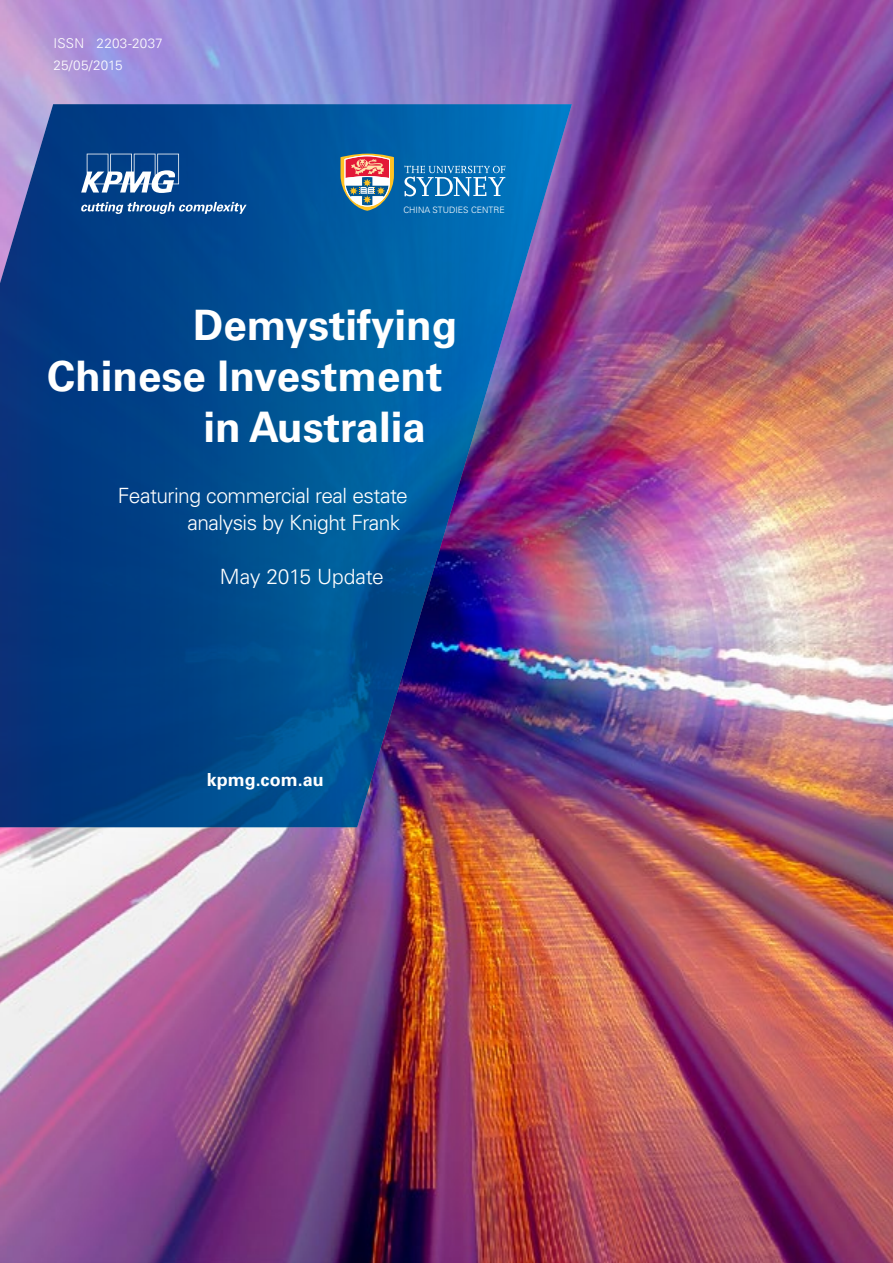
<style>
.page{position:relative;width:893px;height:1263px;background:#fff}
.page>*{position:absolute;margin:0;border:0;box-sizing:border-box;transform-origin:0 0}
.t1{font:700 42px "Univers LT Std";color:#fff}
.t2{font:300 21px/27px "Univers LT Std";letter-spacing:-.025em;color:#fff}
.t3{font:700 18px "Univers LT Std";letter-spacing:.005em;color:#fff}
.t4{font:300 13.5px/22px "Univers LT Std";letter-spacing:.01em;color:#fff}
.t5{font:300 8.85px "Univers LT Std";color:#fff}
</style>
<div class="page">
<img style="left:0;top:0;width:893px;height:1263px">
<img style="left:0;top:104px;width:572px;height:723px">
<svg style="left:81px;top:154px;width:166px;height:60px;background:#3166a1"></svg>
<svg style="left:340px;top:154px;width:54px;height:57px"></svg>
<svg style="left:404px;top:166px;width:101px;height:30px;background:#408fc5"></svg>
<p class="t4" style="left:54px;top:32px;width:111px">ISSN 2203-2037<br>25/05/2015</p>
<p class="t5" style="left:403px;top:205px;width:103px">CHINA STUDIES CENTRE</p>
<h1 class="t1" style="left:193px;top:301px;width:266px">Demystifying</h1>
<h1 class="t1" style="left:47px;top:352px;width:397px">Chinese Investment</h1>
<h1 class="t1" style="left:203px;top:403px;width:224px">in Australia</h1>
<p class="t2" style="left:187px;top:482px;width:222px;text-indent:-70px">Featuring commercial real estate analysis by Knight Frank</p>
<p class="t2" style="left:220px;top:563px;width:165px">May 2015 Update</p>
<p class="t3" style="left:207px;top:769px;width:119px">kpmg.com.au</p>
</div>
